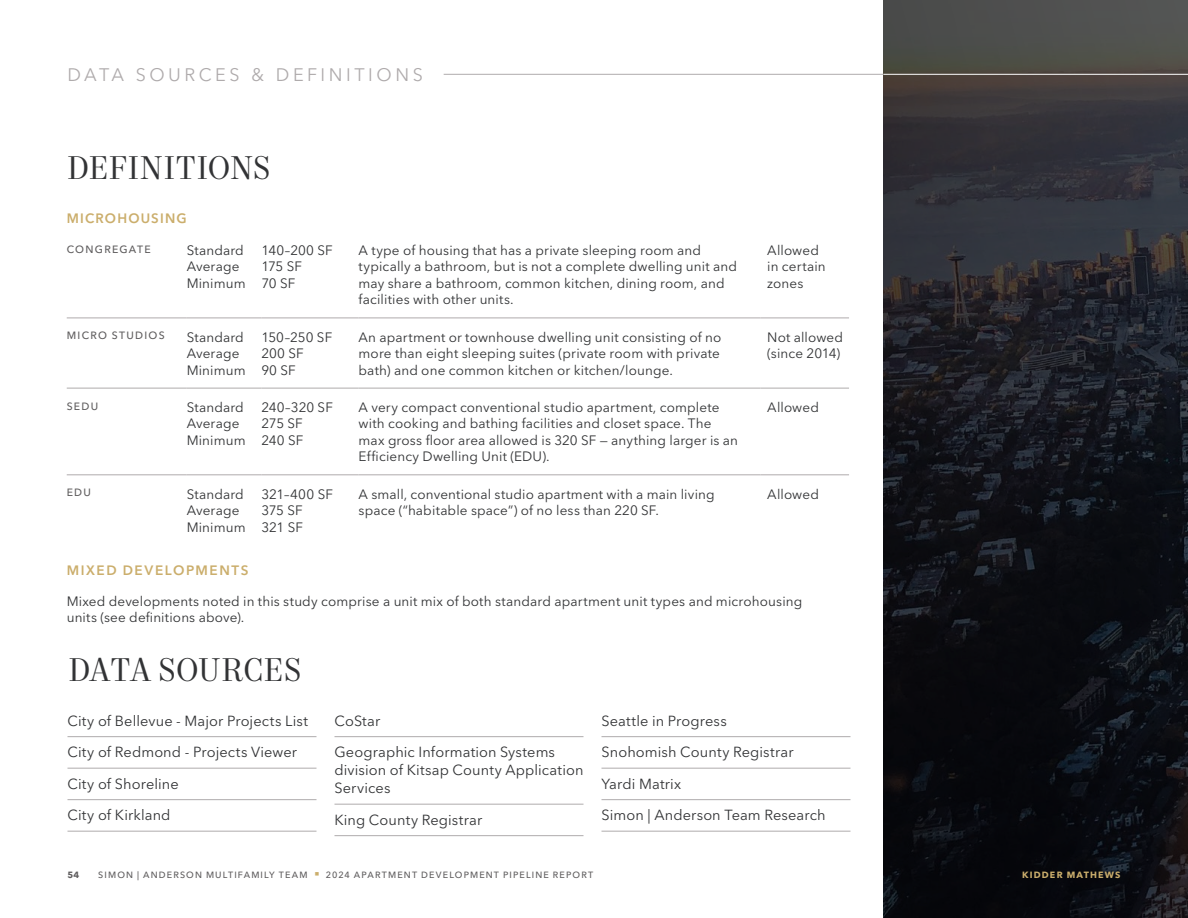
<style>
.page{position:relative;width:1188px;height:918px;background:#fff}
.page>*{position:absolute;margin:0;border:0;box-sizing:border-box;transform-origin:0 0}
.t1{font:33px "Mort Modern 08";letter-spacing:-.005em;color:#323335}
.t2{font:18px "Avenir Next LT Pro";letter-spacing:.2em;color:#afabac}
.t3{font:14.55px/31.5px "Avenir Next LT Pro";letter-spacing:.005em;color:#323335}
.t4{font:13.5px/16.5px "Avenir Next LT Pro";letter-spacing:.01em;color:#323335}
.t5{font:600 13.5px "Avenir Next LT Pro";letter-spacing:.105em;color:#cbae6c}
.t6{font:500 10.5px "Avenir Next LT Pro";letter-spacing:.12em;color:#5f5d5e}
.t7{font:500 9px "Avenir Next LT Pro";letter-spacing:.13em;color:#5f5d5e}
.t8{font:700 9px "Avenir Next LT Pro";letter-spacing:.13em;color:#cbae6c}
.t9{font:700 9px "Avenir Next LT Pro";color:#5f5d5e}
.s1{color:#cbae6c}
</style>
<div class="page">
<svg style="left:884px;top:0;width:304px;height:918px;background:#1d1e23"></svg>
<hr style="left:68px;top:736px;width:248px;height:1px;background:#afabac">
<hr style="left:68px;top:768px;width:248px;height:1px;background:#afabac">
<hr style="left:68px;top:799px;width:248px;height:1px;background:#afabac">
<hr style="left:68px;top:831px;width:248px;height:1px;background:#afabac">
<hr style="left:334px;top:736px;width:250px;height:1px;background:#afabac">
<hr style="left:334px;top:804px;width:250px;height:1px;background:#afabac">
<hr style="left:334px;top:835px;width:250px;height:1px;background:#afabac">
<hr style="left:602px;top:736px;width:248px;height:1px;background:#afabac">
<hr style="left:602px;top:768px;width:248px;height:1px;background:#afabac">
<hr style="left:602px;top:799px;width:248px;height:1px;background:#afabac">
<hr style="left:602px;top:831px;width:248px;height:1px;background:#afabac">
<hr style="left:67px;top:318px;width:120px;height:1px;background:#afabac">
<hr style="left:187px;top:318px;width:74px;height:1px;background:#afabac">
<hr style="left:261px;top:318px;width:98px;height:1px;background:#afabac">
<hr style="left:359px;top:318px;width:402px;height:1px;background:#afabac">
<hr style="left:761px;top:318px;width:88px;height:1px;background:#afabac">
<hr style="left:67px;top:388px;width:120px;height:1px;background:#afabac">
<hr style="left:187px;top:388px;width:74px;height:1px;background:#afabac">
<hr style="left:261px;top:388px;width:98px;height:1px;background:#afabac">
<hr style="left:359px;top:388px;width:402px;height:1px;background:#afabac">
<hr style="left:761px;top:388px;width:88px;height:1px;background:#afabac">
<hr style="left:67px;top:475px;width:120px;height:1px;background:#afabac">
<hr style="left:187px;top:475px;width:74px;height:1px;background:#afabac">
<hr style="left:261px;top:475px;width:98px;height:1px;background:#afabac">
<hr style="left:359px;top:475px;width:402px;height:1px;background:#afabac">
<hr style="left:761px;top:475px;width:88px;height:1px;background:#afabac">
<hr style="left:444px;top:74px;width:440px;height:1px;background:#afabac">
<hr style="left:884px;top:74px;width:304px;height:1px;background:#fff">
<h2 class="t2" style="left:68px;top:64px;width:357px">DATA SOURCES &amp; DEFINITIONS</h2>
<h1 class="t1" style="left:67px;top:148px;width:206px">DEFINITIONS</h1>
<p class="t5" style="left:67px;top:210px;width:122px">MICROHOUSING</p>
<p class="t6" style="left:67px;top:243px;width:85px">CONGREGATE</p>
<p class="t4" style="left:187px;top:242px;width:60px">Standard<br>Average<br>Minimum</p>
<p class="t4" style="left:261px;top:242px;width:73px">140–200 SF<br>175 SF<br>70 SF</p>
<p class="t4" style="left:359px;top:242px;width:380px">A type of housing that has a private sleeping room and typically a bathroom, but is not a complete dwelling unit and may share a bathroom, common kitchen, dining room, and facilities with other units.</p>
<p class="t4" style="left:767px;top:242px;width:60px">Allowed in certain zones</p>
<p class="t6" style="left:67px;top:329px;width:99px">MICRO STUDIOS</p>
<p class="t4" style="left:187px;top:329px;width:60px">Standard<br>Average<br>Minimum</p>
<p class="t4" style="left:261px;top:329px;width:72px">150–250 SF<br>200 SF<br>90 SF</p>
<p class="t4" style="left:359px;top:329px;width:364px;text-align:justify">An apartment or townhouse dwelling unit consisting of no more than eight sleeping suites (private room with private bath) and one common kitchen or kitchen/lounge.</p>
<p class="t4" style="left:767px;top:329px;width:77px">Not allowed (since 2014)</p>
<p class="t6" style="left:67px;top:400px;width:33px">SEDU</p>
<p class="t4" style="left:187px;top:399px;width:60px">Standard<br>Average<br>Minimum</p>
<p class="t4" style="left:261px;top:399px;width:73px">240–320 SF<br>275 SF<br>240 SF</p>
<p class="t4" style="left:359px;top:399px;width:381px">A very compact conventional studio apartment, complete with cooking and bathing facilities and closet space. The max gross floor area allowed is 320 SF — anything larger is an Efficiency Dwelling Unit (EDU).</p>
<p class="t4" style="left:767px;top:399px;width:53px">Allowed</p>
<p class="t6" style="left:67px;top:486px;width:26px">EDU</p>
<p class="t4" style="left:187px;top:486px;width:60px">Standard<br>Average<br>Minimum</p>
<p class="t4" style="left:261px;top:486px;width:73px">321–400 SF<br>375 SF<br>321 SF</p>
<p class="t4" style="left:359px;top:486px;width:358px">A small, conventional studio apartment with a main living space (“habitable space”) of no less than 220 SF.</p>
<p class="t4" style="left:767px;top:486px;width:53px">Allowed</p>
<p class="t5" style="left:67px;top:563px;width:183px">MIXED DEVELOPMENTS</p>
<p class="t4" style="left:67px;top:593px;width:737px">Mixed developments noted in this study comprise a unit mix of both standard apartment unit types and microhousing units (see definitions above).</p>
<h1 class="t1" style="left:68px;top:650px;width:235px">DATA SOURCES</h1>
<p class="t3" style="left:68px;top:705px;width:242px">City of Bellevue - Major Projects List<br>City of Redmond - Projects Viewer<br>City of Shoreline<br>City of Kirkland</p>
<p class="t3" style="left:334px;top:705px;width:222px">CoStar<br>Geographic Information Systems</p>
<p class="t3" style="left:334px;top:761px;width:250px;line-height:18px">division of Kitsap County Application<br>Services</p>
<p class="t3" style="left:334px;top:804px;width:149px">King County Registrar</p>
<p class="t3" style="left:602px;top:705px;width:226px">Seattle in Progress<br>Snohomish County Registrar<br>Yardi Matrix<br>Simon | Anderson Team Research</p>
<p class="t9" style="left:68px;top:869px;width:13px">54</p>
<p class="t7" style="left:98px;top:869px;width:497px">SIMON | ANDERSON MULTIFAMILY TEAM <span class="s1">■</span> 2024 APARTMENT DEVELOPMENT PIPELINE REPORT</p>
<p class="t8" style="left:1022px;top:869px;width:100px">KIDDER MATHEWS</p>
</div>
